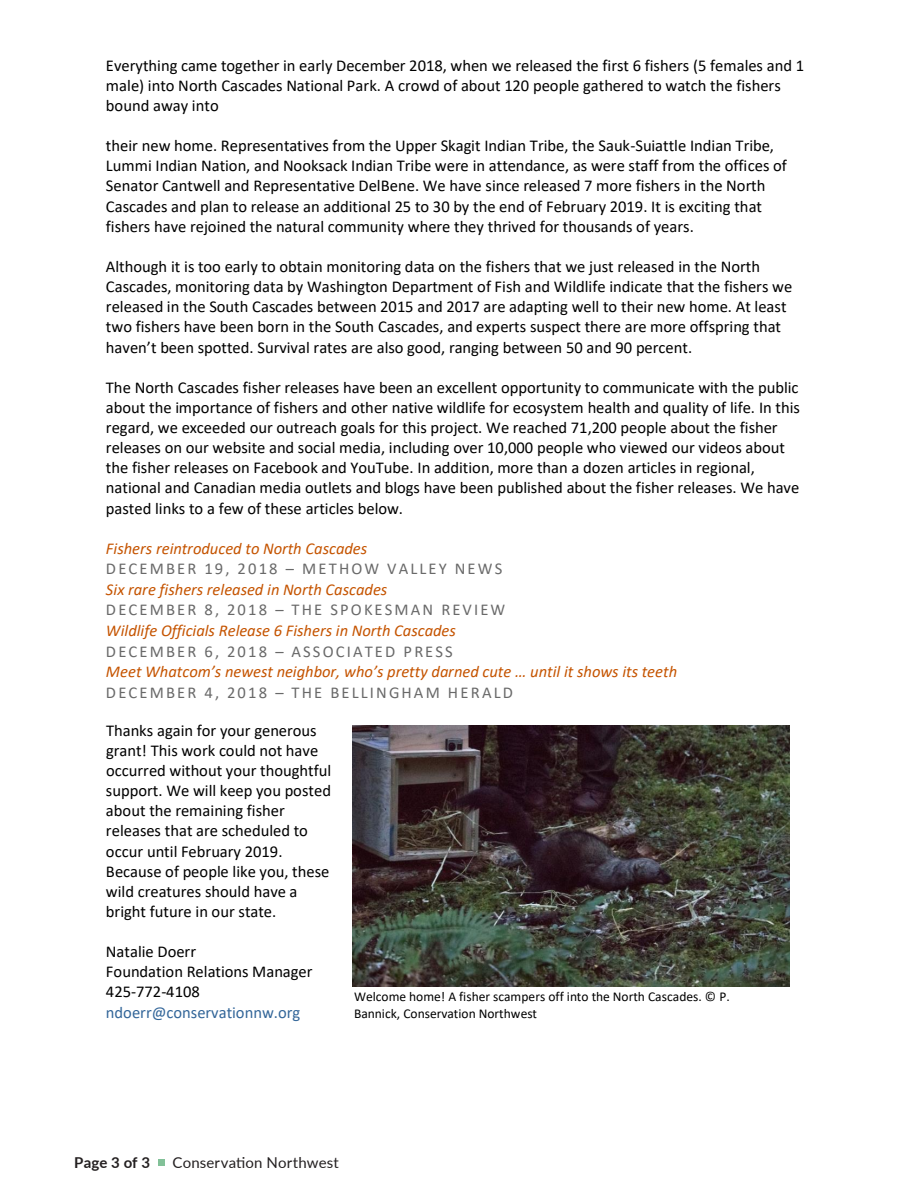
<style>
.page{position:relative;width:918px;height:1188px;background:#fff}
.page>*{position:absolute;margin:0;border:0;box-sizing:border-box;transform-origin:0 0}
.t1{font:16.5px/20.1px "Calibri";color:#000}
.t2{font:italic 16.5px/20.5px "Calibri";color:#c55401}
.t3{font:15px "Lato";letter-spacing:.01em;color:#231f20}
.t4{font:700 15px "Lato";letter-spacing:.005em;color:#231f20}
.t5{font:13.5px/16.5px "Calibri";color:#000}
.s1{font-style:normal;color:#696969}
.s2{color:#369}
</style>
<div class="page">
<img style="left:352px;top:726px;width:438px;height:261px">
<div style="left:158px;top:1159px;width:7px;height:7px;background:#82c198"></div>
<p class="t1" style="left:106px;top:55px;width:700px">Everything came together in early December 2018, when we released the first 6 fishers (5 females and 1 male) into North Cascades National Park. A crowd of about 120 people gathered to watch the fishers bound away into</p>
<p class="t1" style="left:106px;top:135px;width:683px">their new home. Representatives from the Upper Skagit Indian Tribe, the Sauk-Suiattle Indian Tribe, Lummi Indian Nation, and Nooksack Indian Tribe were in attendance, as were staff from the offices of Senator Cantwell and Representative DelBene. We have since released 7 more fishers in the North Cascades and plan to release an additional 25 to 30 by the end of February 2019. It is exciting that fishers have rejoined the natural community where they thrived for thousands of years.</p>
<p class="t1" style="left:106px;top:256px;width:688px">Although it is too early to obtain monitoring data on the fishers that we just released in the North Cascades, monitoring data by Washington Department of Fish and Wildlife indicate that the fishers we released in the South Cascades between 2015 and 2017 are adapting well to their new home. At least two fishers have been born in the South Cascades, and experts suspect there are more offspring that haven’t been spotted. Survival rates are also good, ranging between 50 and 90 percent.</p>
<p class="t1" style="left:106px;top:377px;width:696px">The North Cascades fisher releases have been an excellent opportunity to communicate with the public about the importance of fishers and other native wildlife for ecosystem health and quality of life. In this regard, we exceeded our outreach goals for this project. We reached 71,200 people about the fisher releases on our website and social media, including over 10,000 people who viewed our videos about the fisher releases on Facebook and YouTube. In addition, more than a dozen articles in regional, national and Canadian media outlets and blogs have been published about the fisher releases. We have pasted links to a few of these articles below.</p>
<p class="t2" style="left:106px;top:538px;width:573px">Fishers reintroduced to North Cascades<br><span class="s1">DECEMBER 19, 2018 – METHOW VALLEY NEWS<br></span>Six rare fishers released in North Cascades<br><span class="s1">DECEMBER 8, 2018 – THE SPOKESMAN REVIEW<br></span>Wildlife Officials Release 6 Fishers in North Cascades<br><span class="s1">DECEMBER 6, 2018 – ASSOCIATED PRESS<br></span>Meet Whatcom’s newest neighbor, who’s pretty darned cute … until it shows its teeth <span class="s1">DECEMBER 4, 2018 – THE BELLINGHAM HERALD</span></p>
<p class="t1" style="left:106px;top:720px;width:227px">Thanks again for your generous grant! This work could not have occurred without your thoughtful support. We will keep you posted about the remaining fisher releases that are scheduled to occur until February 2019.<br>Because of people like you, these wild creatures should have a bright future in our state.</p>
<p class="t1" style="left:106px;top:941px;width:208px">Natalie Doerr<br>Foundation Relations Manager<br>425-772-4108 <span class="s2">ndoerr@conservationnw.org</span></p>
<p class="t5" style="left:354px;top:988px;width:377px">Welcome home! A fisher scampers off into the North Cascades. © P.<br>Bannick, Conservation Northwest</p>
<p class="t4" style="left:74px;top:1151px;width:77px">Page 3 of 3</p>
<p class="t3" style="left:173px;top:1152px;width:168px">Conservation Northwest</p>
</div>
